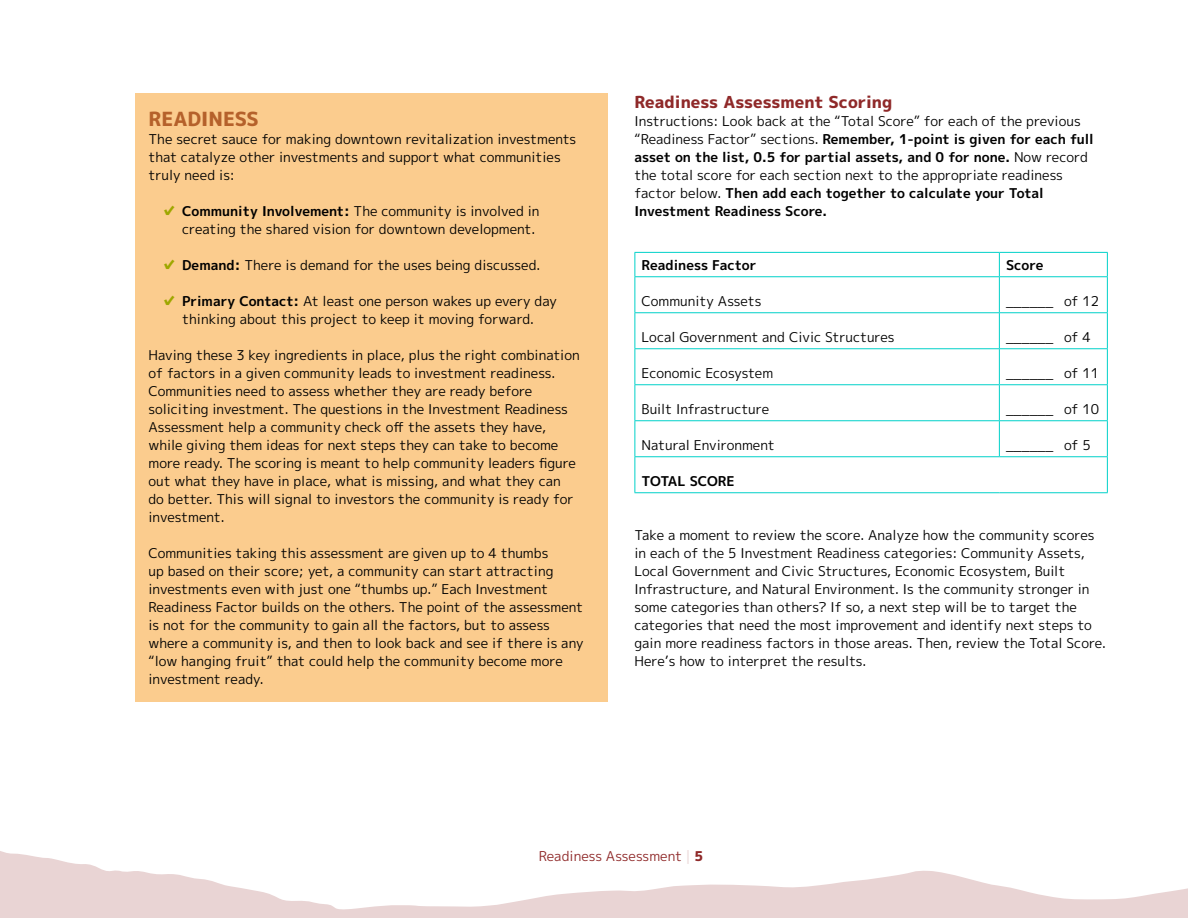
<style>
.page{position:relative;width:1188px;height:918px;background:#fff}
.page>*{position:absolute;margin:0;border:0;box-sizing:border-box;transform-origin:0 0}
.t1{font:800 19.5px "Mplus 1 p";color:#b5612b}
.t2{font:800 16.5px "Mplus 1 p";color:#8f2929}
.paragraph{font:13.5px/18px "Mplus 1 p";color:#000}
.paragraph-2{font:700 13.5px "Mplus 1 p";color:#000}
.t3{font:13.5px "Mplus 1 p";color:#8f2929}
.s1{font-weight:700;color:#9ea700}
.s2{font-weight:700}
.s3{color:#e9d4d4}
.s4{font-weight:800}
</style>
<div class="page">
<svg style="left:0;top:851px;width:1188px;height:67px"></svg>
<div style="left:135px;top:93px;width:473px;height:609px;background:#fbcc8e"></div>
<hr style="left:634px;top:252px;width:365px;height:1px;background:#00d1c9">
<svg style="left:634px;top:253px;width:1px;height:23px"></svg>
<hr style="left:999px;top:252px;width:109px;height:1px;background:#00d1c9">
<svg style="left:999px;top:253px;width:1px;height:23px"></svg>
<svg style="left:1107px;top:253px;width:1px;height:23px"></svg>
<hr style="left:634px;top:276px;width:365px;height:1px;background:#00d1c9">
<hr style="left:634px;top:277px;width:1px;height:35px;background:#00d1c9">
<hr style="left:999px;top:276px;width:109px;height:1px;background:#00d1c9">
<hr style="left:999px;top:277px;width:1px;height:35px;background:#00d1c9">
<hr style="left:1107px;top:277px;width:1px;height:35px;background:#00d1c9">
<hr style="left:634px;top:312px;width:365px;height:1px;background:#00d1c9">
<hr style="left:634px;top:313px;width:1px;height:35px;background:#00d1c9">
<hr style="left:999px;top:312px;width:109px;height:1px;background:#00d1c9">
<hr style="left:999px;top:313px;width:1px;height:35px;background:#00d1c9">
<hr style="left:1107px;top:313px;width:1px;height:35px;background:#00d1c9">
<hr style="left:634px;top:348px;width:365px;height:1px;background:#00d1c9">
<hr style="left:634px;top:349px;width:1px;height:35px;background:#00d1c9">
<hr style="left:999px;top:348px;width:109px;height:1px;background:#00d1c9">
<hr style="left:999px;top:349px;width:1px;height:35px;background:#00d1c9">
<hr style="left:1107px;top:349px;width:1px;height:35px;background:#00d1c9">
<hr style="left:634px;top:384px;width:365px;height:1px;background:#00d1c9">
<hr style="left:634px;top:385px;width:1px;height:35px;background:#00d1c9">
<hr style="left:999px;top:384px;width:109px;height:1px;background:#00d1c9">
<hr style="left:999px;top:385px;width:1px;height:35px;background:#00d1c9">
<hr style="left:1107px;top:385px;width:1px;height:35px;background:#00d1c9">
<hr style="left:634px;top:420px;width:365px;height:1px;background:#00d1c9">
<hr style="left:634px;top:421px;width:1px;height:35px;background:#00d1c9">
<hr style="left:999px;top:420px;width:109px;height:1px;background:#00d1c9">
<hr style="left:999px;top:421px;width:1px;height:35px;background:#00d1c9">
<hr style="left:1107px;top:421px;width:1px;height:35px;background:#00d1c9">
<hr style="left:634px;top:456px;width:365px;height:1px;background:#00d1c9">
<hr style="left:634px;top:457px;width:1px;height:35px;background:#00d1c9">
<hr style="left:999px;top:456px;width:109px;height:1px;background:#00d1c9">
<hr style="left:1107px;top:457px;width:1px;height:35px;background:#00d1c9">
<hr style="left:634px;top:492px;width:365px;height:1px;background:#00d1c9">
<hr style="left:999px;top:492px;width:109px;height:1px;background:#00d1c9">
<p class="t1" style="left:148px;top:105px;width:112px">READINESS</p>
<p class="paragraph" style="left:148px;top:130px;width:429px">The secret sauce for making downtown revitalization investments that catalyze other investments and support what communities truly need is:</p>
<p class="paragraph" style="left:182px;top:202px;width:359px;text-indent:-20px"><span class="s1">✔</span> <span class="s2">Community Involvement:</span> The community is involved in creating the shared vision for downtown development.</p>
<p class="paragraph" style="left:162px;top:256px;width:380px"><span class="s1">✔</span> <span class="s2">Demand:</span> There is demand for the uses being discussed.</p>
<p class="paragraph" style="left:162px;top:292px;width:396px;text-align:center"><span class="s1">✔</span> <span class="s2">Primary Contact:</span> At least one person wakes up every day thinking about this project to keep it moving forward.</p>
<p class="paragraph" style="left:148px;top:346px;width:433px">Having these 3 key ingredients in place, plus the right combination of factors in a given community leads to investment readiness.<br>Communities need to assess whether they are ready before soliciting investment. The questions in the Investment Readiness Assessment help a community check off the assets they have, while giving them ideas for next steps they can take to become more ready. The scoring is meant to help community leaders figure out what they have in place, what is missing, and what they can<br>do better. This will signal to investors the community is ready for investment.</p>
<p class="paragraph" style="left:148px;top:544px;width:437px">Communities taking this assessment are given up to 4 thumbs<br>up based on their score; yet, a community can start attracting investments even with just one “thumbs up.” Each Investment Readiness Factor builds on the others. The point of the assessment is not for the community to gain all the factors, but to assess where a community is, and then to look back and see if there is any “low hanging fruit” that could help the community become more investment ready.</p>
<p class="t2" style="left:634px;top:90px;width:259px">Readiness Assessment Scoring</p>
<p class="paragraph" style="left:634px;top:112px;width:461px">Instructions: Look back at the “Total Score” for each of the previous “Readiness Factor” sections. <span class="s2">Remember, 1-point is given for each full asset on the list, 0.5 for partial assets, and 0 for none.</span> Now record the total score for each section next to the appropriate readiness factor below. <span class="s2">Then add each together to calculate your Total Investment Readiness Score.</span></p>
<p class="paragraph-2" style="left:642px;top:255px;width:116px">Readiness Factor</p>
<p class="paragraph-2" style="left:1006px;top:255px;width:39px">Score</p>
<p class="paragraph" style="left:642px;top:292px;width:121px">Community Assets</p>
<p class="paragraph" style="left:1006px;top:292px;width:95px">______ of 12</p>
<p class="paragraph" style="left:642px;top:328px;width:254px">Local Government and Civic Structures</p>
<p class="paragraph" style="left:1006px;top:328px;width:86px">______ of 4</p>
<p class="paragraph" style="left:642px;top:364px;width:133px">Economic Ecosystem</p>
<p class="paragraph" style="left:1006px;top:364px;width:95px">______ of 11</p>
<p class="paragraph" style="left:642px;top:400px;width:129px">Built Infrastructure</p>
<p class="paragraph" style="left:1006px;top:400px;width:95px">______ of 10</p>
<p class="paragraph" style="left:642px;top:436px;width:135px">Natural Environment</p>
<p class="paragraph" style="left:1006px;top:436px;width:86px">______ of 5</p>
<p class="paragraph-2" style="left:642px;top:471px;width:95px">TOTAL SCORE</p>
<p class="paragraph" style="left:634px;top:526px;width:473px">Take a moment to review the score. Analyze how the community scores in each of the 5 Investment Readiness categories: Community Assets, Local Government and Civic Structures, Economic Ecosystem, Built Infrastructure, and Natural Environment. Is the community stronger in some categories than others? If so, a next step will be to target the categories that need the most improvement and identify next steps to gain more readiness factors in those areas. Then, review the Total Score.<br>Here’s how to interpret the results.</p>
<p class="t3" style="left:539px;top:846px;width:166px">Readiness Assessment <span class="s3">|</span> <span class="s4">5</span></p>
</div>
